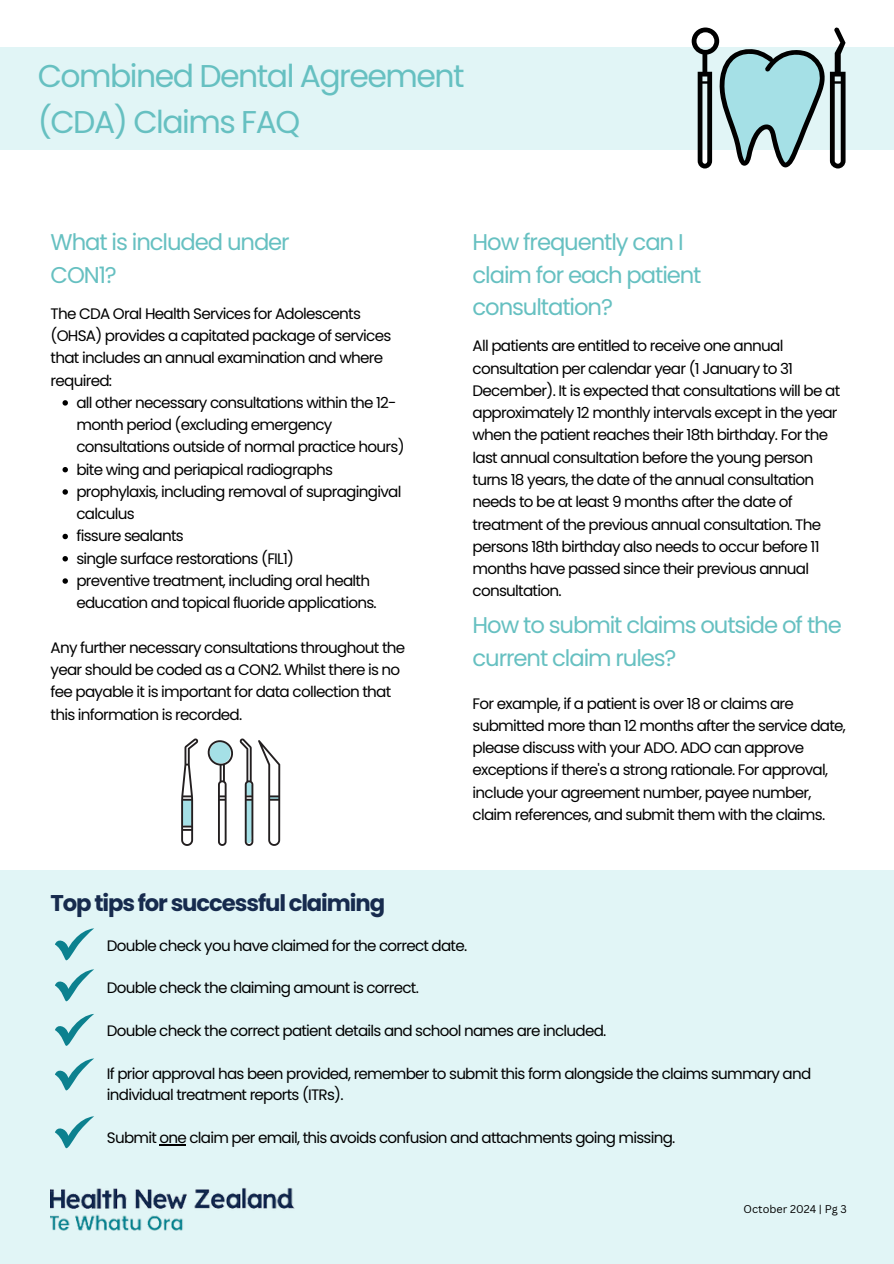
<style>
.page{position:relative;width:894px;height:1264px;background:#fff}
.page>*{position:absolute;margin:0;border:0;box-sizing:border-box;transform-origin:0 0}
.t1{font:31.5px/46.2px "Poppins";letter-spacing:-.05em;color:#66c0c1}
.t2{font:22.8px/32.7px "Poppins";letter-spacing:-.05em;color:#66c0c1}
.t3{font:700 22.8px "Poppins";letter-spacing:-.05em;color:#172b4e}
.t4{font:15.15px/22.2px "Poppins";letter-spacing:-.05em;color:#000}
.t5{font:10.95px "Canva Sans";color:#000}
</style>
<div class="page">
<div style="left:0;top:48px;width:893px;height:102px;background:#e1f5f6"></div>
<div style="left:0;top:870px;width:893px;height:393px;background:#e1f5f6"></div>
<svg style="left:55px;top:928px;width:39px;height:32px"></svg>
<svg style="left:55px;top:969px;width:39px;height:32px"></svg>
<svg style="left:55px;top:1013px;width:39px;height:33px"></svg>
<svg style="left:55px;top:1058px;width:39px;height:32px"></svg>
<svg style="left:55px;top:1116px;width:39px;height:32px"></svg>
<img style="left:50px;top:1188px;width:245px;height:43px">
<svg style="left:691px;top:27px;width:154px;height:141px"></svg>
<svg style="left:62px;top:400px;width:6px;height:5px"></svg>
<svg style="left:62px;top:467px;width:6px;height:5px"></svg>
<svg style="left:62px;top:489px;width:6px;height:5px"></svg>
<svg style="left:62px;top:534px;width:6px;height:5px"></svg>
<svg style="left:62px;top:556px;width:6px;height:5px"></svg>
<svg style="left:62px;top:578px;width:6px;height:5px"></svg>
<svg style="left:159px;top:1144px;width:27px;height:1px"></svg>
<svg style="left:240px;top:738px;width:40px;height:108px"></svg>
<svg style="left:207px;top:740px;width:26px;height:106px"></svg>
<svg style="left:181px;top:738px;width:17px;height:108px"></svg>
<p class="t1" style="left:38px;top:52px;width:428px">Combined Dental Agreement (CDA) Claims FAQ</p>
<p class="t2" style="left:51px;top:226px;width:241px">What is included under<br>CON1?</p>
<p class="t4" style="left:51px;top:302px;width:342px">The CDA Oral Health Services for Adolescents (OHSA) provides a capitated package of services that includes an annual examination and where required:</p>
<p class="t4" style="left:76px;top:391px;width:330px">all other necessary consultations within the 12- month period (excluding emergency consultations outside of normal practice hours)</p>
<p class="t4" style="left:76px;top:458px;width:258px">bite wing and periapical radiographs</p>
<p class="t4" style="left:76px;top:480px;width:326px">prophylaxis, including removal of supragingival calculus</p>
<p class="t4" style="left:76px;top:525px;width:109px">fissure sealants</p>
<h4 class="t4" style="left:76px;top:547px;width:219px">single surface restorations (FIL1)</h4>
<p class="t4" style="left:76px;top:569px;width:302px">preventive treatment, including oral health education and topical fluoride applications.</p>
<h3 class="t4" style="left:51px;top:636px;width:356px">Any further necessary consultations throughout the year should be coded as a CON2. Whilst there is no fee payable it is important for data collection that this information is recorded.</h3>
<h3 class="t2" style="left:472px;top:226px;width:230px">How frequently can I claim for each patient consultation?</h3>
<h4 class="t4" style="left:472px;top:335px;width:369px">All patients are entitled to receive one annual consultation per calendar year (1 January to 31<br>December). It is expected that consultations will be at approximately 12 monthly intervals except in the year when the patient reaches their 18th birthday. For the last annual consultation before the young person turns 18 years, the date of the annual consultation needs to be at least 9 months after the date of treatment of the previous annual consultation. The persons 18th birthday also needs to occur before 11 months have passed since their previous annual consultation.</h4>
<p class="t2" style="left:472px;top:609px;width:370px">How to submit claims outside of the current claim rules?</p>
<p class="t4" style="left:472px;top:692px;width:375px">For example, if a patient is over 18 or claims are submitted more than 12 months after the service date, please discuss with your ADO. ADO can approve exceptions if there's a strong rationale. For approval, include your agreement number, payee number, claim references, and submit them with the claims.</p>
<h4 class="t3" style="left:51px;top:886px;width:336px">Top tips for successful claiming</h4>
<h3 class="t4" style="left:107px;top:934px;width:362px">Double check you have claimed for the correct date.</h3>
<h4 class="t4" style="left:107px;top:977px;width:313px">Double check the claiming amount is correct.</h4>
<h2 class="t4" style="left:107px;top:1019px;width:501px">Double check the correct patient details and school names are included.</h2>
<p class="t4" style="left:107px;top:1062px;width:705px;line-height:21.3px">If prior approval has been provided, remember to submit this form alongside the claims summary and individual treatment reports (ITRs).</p>
<p class="t4" style="left:107px;top:1126px;width:570px">Submit one claim per email, this avoids confusion and attachments going missing.</p>
<p class="t5" style="left:743px;top:1201px;width:105px">October 2024 | Pg 3</p>
</div>
